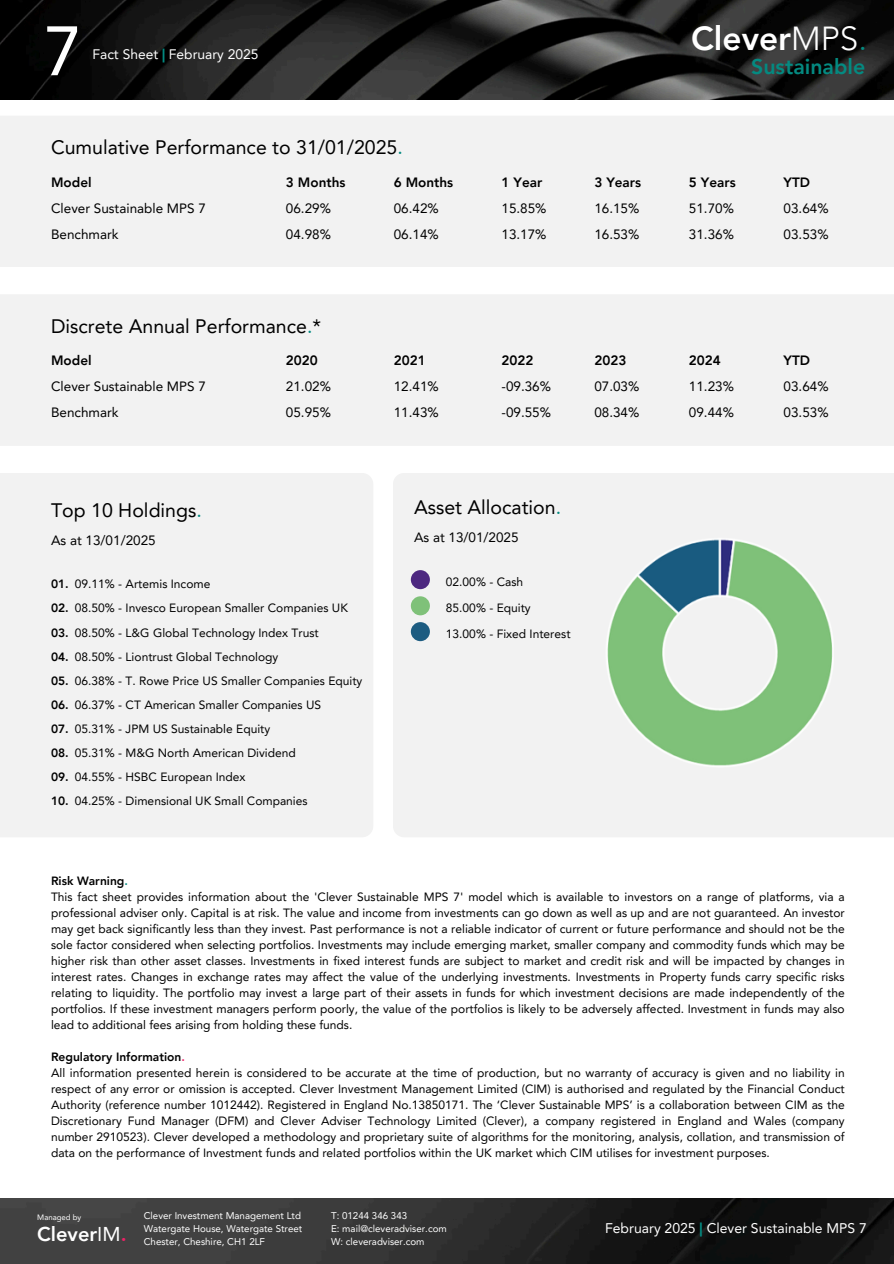
<style>
.page{position:relative;width:894px;height:1264px;background:#fff}
.page>*{position:absolute;margin:0;border:0;box-sizing:border-box;transform-origin:0 0}
.t1{font:69px "Avenir LT Pro";color:#fff}
.t2{font:800 33.3px "Avenir LT Pro";color:#fff}
.t3{font:800 21.3px "Avenir LT Pro";color:#048a81}
.t4{font:800 19.95px "Avenir LT Pro";color:#fff}
.t5{font:19.5px "Avenir LT Pro";color:#000}
.t6{font:13.95px "Avenir LT Pro";color:#fff}
.t7{font:13.8px "Avenir LT Pro";color:#fff}
.t8{font:13.5px/25.8px "Avenir LT Pro";color:#000}
.t9{font:12px/16px "Avenir LT Pro";color:#000;text-align:justify}
.t10{font:800 12px/24px "Avenir LT Pro";color:#000;text-align:justify}
.t11{font:9.75px "Avenir LT Pro";color:#fff}
.t12{font:7.8px "Avenir LT Pro";color:#fff}
.s1{font-weight:900;color:#048a81}
.s2{font-weight:300}
.s3{font-weight:300;color:#048a81}
.s4{color:#048a81}
.s5{font-weight:800}
.s6{color:#ed2166}
.s7{font-weight:400}
</style>
<div class="page">
<img style="left:0;top:1198px;width:893px;height:65px">
<div style="left:0;top:116px;width:893px;height:151px;background:#f2f2f2"></div>
<div style="left:0;top:295px;width:893px;height:151px;background:#f2f2f2"></div>
<img style="left:0;top:0;width:893px;height:99px">
<div style="left:393px;top:473px;width:500px;height:364px;background:#f2f2f2"></div>
<div style="left:0;top:473px;width:373px;height:364px;background:#f2f2f2"></div>
<div style="left:411px;top:622px;width:19px;height:19px;background:#1d5c81;border-radius:50%"></div>
<div style="left:411px;top:596px;width:19px;height:19px;background:#7fc179;border-radius:50%"></div>
<div style="left:411px;top:570px;width:19px;height:19px;background:#4d2880;border-radius:50%"></div>
<img style="left:591px;top:525px;width:241px;height:242px">
<p class="t1" style="left:44px;top:23px;width:40px">7</p>
<p class="t7" style="left:92px;top:48px;width:167px">Fact Sheet <span class="s1">|</span> February 2025</p>
<h5 class="t2" style="left:691px;top:25px;width:177px">Clever<span class="s2">MPS</span><span class="s3">.</span></h5>
<h1 class="t3" style="left:751px;top:57px;width:115px">Sustainable</h1>
<h5 class="t5" style="left:51px;top:140px;width:353px">Cumulative Performance to 31/01/2025<span class="s4">.</span></h5>
<h6 class="t8" style="left:51px;top:170px;width:156px"><span class="s5">Model<br></span>Clever Sustainable MPS 7<br>Benchmark</h6>
<p class="t8" style="left:286px;top:170px;width:61px"><span class="s5">3 Months<br></span>06.29%<br>04.98%</p>
<p class="t8" style="left:393px;top:170px;width:61px"><span class="s5">6 Months<br></span>06.42%<br>06.14%</p>
<p class="t8" style="left:501px;top:170px;width:47px"><span class="s5">1 Year<br></span>15.85%<br>13.17%</p>
<p class="t8" style="left:594px;top:170px;width:48px"><span class="s5">3 Years<br></span>16.15%<br>16.53%</p>
<p class="t8" style="left:688px;top:170px;width:48px"><span class="s5">5 Years<br></span>51.70%<br>31.36%</p>
<p class="t8" style="left:783px;top:170px;width:47px"><span class="s5">YTD<br></span>03.64%<br>03.53%</p>
<p class="t5" style="left:51px;top:318px;width:271px">Discrete Annual Performance<span class="s4">.</span>*</p>
<p class="t8" style="left:51px;top:349px;width:156px"><span class="s5">Model<br></span>Clever Sustainable MPS 7<br>Benchmark</p>
<p class="t8" style="left:286px;top:349px;width:47px"><span class="s5">2020<br></span>21.02%<br>05.95%</p>
<p class="t8" style="left:393px;top:349px;width:47px"><span class="s5">2021<br></span>12.41%<br>11.43%</p>
<h3 class="t8" style="left:501px;top:349px;width:51px"><span class="s5">2022 </span>-09.36% -09.55%</h3>
<p class="t8" style="left:594px;top:349px;width:47px"><span class="s5">2023<br></span>07.03%<br>08.34%</p>
<h5 class="t8" style="left:688px;top:349px;width:47px"><span class="s5">2024<br></span>11.23%<br>09.44%</h5>
<p class="t8" style="left:783px;top:349px;width:47px"><span class="s5">YTD<br></span>03.64%<br>03.53%</p>
<p class="t5" style="left:51px;top:502px;width:152px">Top 10 Holdings<span class="s4">.</span></p>
<p class="t8" style="left:51px;top:528px;width:106px">As at 13/01/2025</p>
<p class="t10" style="left:51px;top:573px;width:19px">01.<br>02.<br>03.<br>04.<br>05.<br>06.<br>07.<br>08.<br>09.<br>10.</p>
<p class="t9" style="left:75px;top:577px;width:137px">09.11% - Artemis Income</p>
<p class="t9" style="left:75px;top:601px;width:274px">08.50% - Invesco European Smaller Companies UK</p>
<p class="t9" style="left:75px;top:625px;width:245px">08.50% - L&amp;G Global Technology Index Trust</p>
<p class="t9" style="left:75px;top:649px;width:205px">08.50% - Liontrust Global Technology</p>
<p class="t9" style="left:75px;top:673px;width:289px">06.38% - T. Rowe Price US Smaller Companies Equity</p>
<p class="t9" style="left:75px;top:697px;width:248px">06.37% - CT American Smaller Companies US</p>
<p class="t9" style="left:75px;top:721px;width:197px">05.31% - JPM US Sustainable Equity</p>
<p class="t9" style="left:75px;top:745px;width:222px">05.31% - M&amp;G North American Dividend</p>
<p class="t9" style="left:75px;top:769px;width:172px">04.55% - HSBC European Index</p>
<p class="t9" style="left:75px;top:793px;width:234px">04.25% - Dimensional UK Small Companies</p>
<h3 class="t5" style="left:414px;top:499px;width:149px">Asset Allocation<span class="s4">.</span></h3>
<h5 class="t8" style="left:414px;top:526px;width:106px">As at 13/01/2025</h5>
<h5 class="t9" style="left:446px;top:575px;width:79px">02.00% - Cash</h5>
<h5 class="t9" style="left:446px;top:601px;width:86px">85.00% - Equity</h5>
<h5 class="t9" style="left:446px;top:627px;width:126px">13.00% - Fixed Interest</h5>
<h5 class="t10" style="left:51px;top:869px;width:78px">Risk Warning<span class="s4">.</span></h5>
<h5 class="t9" style="left:51px;top:889px;width:794px">This fact sheet provides information about the 'Clever Sustainable MPS 7' model which is available to investors on a range of platforms, via a professional adviser only. Capital is at risk. The value and income from investments can go down as well as up and are not guaranteed. An investor may get back significantly less than they invest. Past performance is not a reliable indicator of current or future performance and should not be the sole factor considered when selecting portfolios. Investments may include emerging market, smaller company and commodity funds which may be higher risk than other asset classes. Investments in fixed interest funds are subject to market and credit risk and will be impacted by changes in interest rates. Changes in exchange rates may affect the value of the underlying investments. Investments in Property funds carry specific risks relating to liquidity. The portfolio may invest a large part of their assets in funds for which investment decisions are made independently of the portfolios. If these investment managers perform poorly, the value of the portfolios is likely to be adversely affected. Investment in funds may also lead to additional fees arising from holding these funds.</h5>
<h4 class="t10" style="left:51px;top:1045px;width:135px">Regulatory Information<span class="s6">.</span></h4>
<h3 class="t9" style="left:51px;top:1065px;width:794px">All information presented herein is considered to be accurate at the time of production, but no warranty of accuracy is given and no liability in respect of any error or omission is accepted. Clever Investment Management Limited (CIM) is authorised and regulated by the Financial Conduct Authority (reference number 1012442). Registered in England No.13850171. The ‘Clever Sustainable MPS’ is a collaboration between CIM as the Discretionary Fund Manager (DFM) and Clever Adviser Technology Limited (Clever), a company registered in England and Wales (company number 2910523). Clever developed a methodology and proprietary suite of algorithms for the monitoring, analysis, collation, and transmission of data on the performance of Investment funds and related portfolios within the UK market which CIM utilises for investment purposes.</h3>
<h3 class="t12" style="left:37px;top:1214px;width:46px">Managed by</h3>
<h2 class="t4" style="left:37px;top:1225px;width:91px">Clever<span class="s7">IM</span><span class="s6">.</span></h2>
<h5 class="t11" style="left:144px;top:1211px;width:159px">Clever Investment Management Ltd</h5>
<h5 class="t11" style="left:144px;top:1224px;width:160px">Watergate House, Watergate Street</h5>
<h5 class="t11" style="left:144px;top:1237px;width:123px">Chester, Cheshire, CH1 2LF</h5>
<h5 class="t11" style="left:331px;top:1211px;width:78px">T: 01244 346 343</h5>
<h5 class="t11" style="left:331px;top:1224px;width:117px">E: mail@cleveradviser.com</h5>
<h4 class="t11" style="left:331px;top:1237px;width:95px">W: cleveradviser.com</h4>
<h5 class="t6" style="left:605px;top:1222px;width:263px">February 2025 <span class="s1">|</span> Clever Sustainable MPS 7</h5>
</div>
